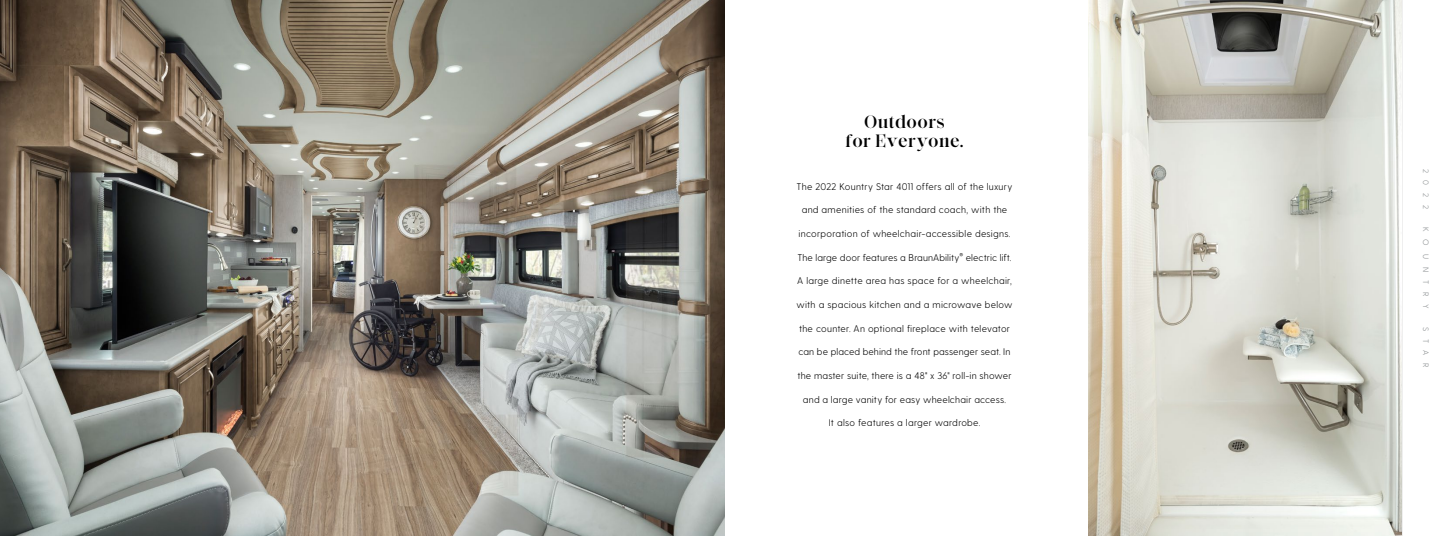
<style>
.page{position:relative;width:1449px;height:536px;background:#fff}
.page>*{position:absolute;margin:0;border:0;box-sizing:border-box;transform-origin:0 0}
.t1{font:18.38px/19.2px "Vultura";letter-spacing:.02em;color:#000;text-align:center}
.t2{font:300 9.62px "Greycliff CF";letter-spacing:.02em;color:#000}
.t3{font:300 7.88px "Greycliff CF";letter-spacing:1em;color:#8b8f91}
</style>
<div class="page">
<hr style="left:1401px;top:0;width:1px;height:536px;background:#8b8f91">
<img style="left:0;top:0;width:724px;height:536px">
<img style="left:1089px;top:0;width:313px;height:535px">
<h1 class="t1" style="left:846px;top:111px;width:119px">Outdoors<br>for Everyone.</h1>
<p class="t2" style="left:797px;top:181px;width:217px">The 2022 Kountry Star 4011 offers all of the luxury</p>
<p class="t2" style="left:802px;top:204px;width:207px">and amenities of the standard coach, with the</p>
<p class="t2" style="left:799px;top:228px;width:213px">incorporation of wheelchair-accessible designs.</p>
<p class="t2" style="left:798px;top:251px;width:216px">The large door features a BraunAbility<sup>®</sup> electric lift.</p>
<p class="t2" style="left:797px;top:275px;width:216px">A large dinette area has space for a wheelchair,</p>
<p class="t2" style="left:797px;top:299px;width:217px">with a spacious kitchen and a microwave below</p>
<p class="t2" style="left:799px;top:322px;width:213px">the counter. An optional fireplace with televator</p>
<p class="t2" style="left:799px;top:346px;width:214px">can be placed behind the front passenger seat. In</p>
<p class="t2" style="left:798px;top:370px;width:216px">the master suite, there is a 48" x 36" roll-in shower</p>
<p class="t2" style="left:803px;top:393px;width:205px">and a large vanity for easy wheelchair access.</p>
<p class="t2" style="left:829px;top:417px;width:153px">It also features a larger wardrobe.</p>
<p class="t3" style="left:1431px;top:168px;width:42px;rotate:90deg">2022</p>
<p class="t3" style="left:1431px;top:227px;width:83px;rotate:90deg">KOUNTRY</p>
<p class="t3" style="left:1431px;top:326px;width:42px;rotate:90deg">STAR</p>
</div>
